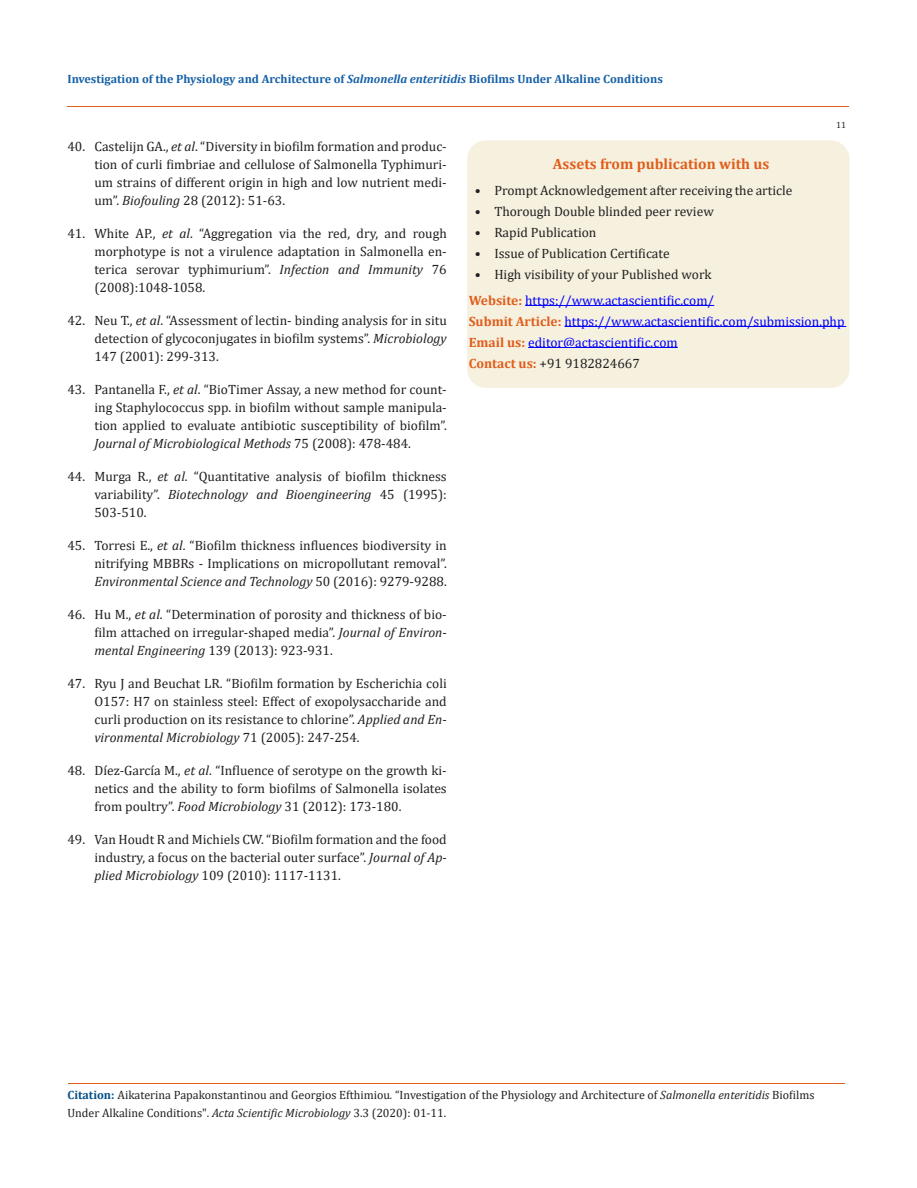
<style>
.page{position:relative;width:917px;height:1188px;background:#fff}
.page>*{position:absolute;margin:0;border:0;box-sizing:border-box;transform-origin:0 0}
.t1{font:700 15px "Cambria";color:#e05d1a}
.t2{font:13.5px/18px "Cambria";color:#231f20;text-align:justify}
.t3{font:13.5px "Cambria";color:#00f}
.t4{font:12px/18px "Cambria";color:#231f20}
.t5{font:700 12px "Cambria";color:#1560a6}
.t6{font:9px "Cambria";color:#231f20}
.s1{font-style:italic}
.s2{font-weight:700;color:#e05d1a}
.s3{font-weight:700;color:#035089}
</style>
<div class="page">
<hr style="left:67px;top:106px;width:782px;height:1px;background:#e05d1a">
<div style="left:468px;top:141px;width:380px;height:246px;background:#f6f0df;border-radius:18px"></div>
<div style="left:467px;top:140px;width:382px;height:248px;border:2px solid #f6f0df;border-radius:18px"></div>
<hr style="left:525px;top:305px;width:189px;height:1px;background:#00f">
<hr style="left:564px;top:326px;width:282px;height:1px;background:#00f">
<hr style="left:528px;top:347px;width:149px;height:1px;background:#00f">
<hr style="left:69px;top:1084px;width:775px;height:1px;background:#e05d1a">
<p class="t5" style="left:67px;top:70px;width:597px">Investigation of the Physiology and Architecture of <span class="s1">Salmonella enteritidis</span> Biofilms Under Alkaline Conditions</p>
<p class="t6" style="left:836px;top:120px;width:11px">11</p>
<p class="t2" style="left:94px;top:137px;width:354px;text-indent:-27px">40. Castelijn GA., <span class="s1">et al</span>. “Diversity in biofilm formation and produc&shy;tion of curli fimbriae and cellulose of Salmonella Typhimuri&shy;um strains of different origin in high and low nutrient medi&shy;um”. <span class="s1">Biofouling</span> 28 (2012): 51-63.</p>
<p class="t2" style="left:94px;top:224px;width:354px;text-indent:-27px">41. White AP., <span class="s1">et al</span>. “Aggregation via the red, dry, and rough morphotype is not a virulence adaptation in Salmonella en&shy;terica serovar typhimurium”. <span class="s1">Infection and Immunity</span> 76 (2008):1048-1058.</p>
<p class="t2" style="left:94px;top:311px;width:354px;text-indent:-27px">42. Neu T., <span class="s1">et al</span>. “Assessment of lectin- binding analysis for in situ detection of glycoconjugates in biofilm systems”. <span class="s1">Microbiology </span>147 (2001): 299-313.</p>
<p class="t2" style="left:94px;top:380px;width:354px;text-indent:-27px">43. Pantanella F., <span class="s1">et al</span>. “BioTimer Assay, a new method for count&shy;ing Staphylococcus spp. in biofilm without sample manipula&shy;tion applied to evaluate antibiotic susceptibility of biofilm”.<br><span class="s1">Journal of Microbiological Methods</span> 75 (2008): 478-484.</p>
<p class="t2" style="left:94px;top:467px;width:354px;text-indent:-27px">44. Murga R., <span class="s1">et al</span>. “Quantitative analysis of biofilm thickness variability”. <span class="s1">Biotechnology and Bioengineering</span> 45 (1995):<br>503-510.</p>
<p class="t2" style="left:94px;top:536px;width:354px;text-indent:-27px">45. Torresi E., <span class="s1">et al</span>. “Biofilm thickness influences biodiversity in nitrifying MBBRs - Implications on micropollutant removal”.<br><span class="s1">Environmental Science and Technology</span> 50 (2016): 9279-9288.</p>
<p class="t2" style="left:94px;top:605px;width:354px;text-indent:-27px">46. Hu M., <span class="s1">et al</span>. “Determination of porosity and thickness of bio&shy;film attached on irregular-shaped media”. <span class="s1">Journal of Environ&shy;mental Engineering</span> 139 (2013): 923-931.</p>
<p class="t2" style="left:94px;top:674px;width:354px;text-indent:-27px">47. Ryu J and Beuchat LR. “Biofilm formation by Escherichia coli O157: H7 on stainless steel: Effect of exopolysaccharide and curli production on its resistance to chlorine”. <span class="s1">Applied and En&shy;vironmental Microbiology</span> 71 (2005): 247-254.</p>
<p class="t2" style="left:94px;top:761px;width:354px;text-indent:-27px">48. Díez-García M., <span class="s1">et al</span>. “Influence of serotype on the growth ki&shy;netics and the ability to form biofilms of Salmonella isolates from poultry”. <span class="s1">Food Microbiology</span> 31 (2012): 173-180.</p>
<p class="t2" style="left:94px;top:830px;width:354px;text-indent:-27px">49. Van Houdt R and Michiels CW. “Biofilm formation and the food industry, a focus on the bacterial outer surface”. <span class="s1">Journal of Ap&shy;plied Microbiology</span> 109 (2010): 1117-1131.</p>
<p class="t1" style="left:553px;top:154px;width:218px">Assets from publication with us</p>
<p class="t2" style="left:475px;top:181px;width:319px">• Prompt Acknowledgement after receiving the article</p>
<p class="t2" style="left:475px;top:202px;width:240px">• Thorough Double blinded peer review</p>
<p class="t2" style="left:475px;top:223px;width:123px">• Rapid Publication</p>
<p class="t2" style="left:475px;top:244px;width:196px">• Issue of Publication Certificate</p>
<p class="t2" style="left:475px;top:265px;width:238px">• High visibility of your Published work</p>
<p class="t3" style="left:468px;top:292px;width:247px"><span class="s2">Website:</span> https://www.actascientific.com/</p>
<p class="t3" style="left:468px;top:313px;width:377px"><span class="s2">Submit Article:</span> https://www.actascientific.com/submission.php</p>
<p class="t3" style="left:468px;top:334px;width:210px"><span class="s2">Email us:</span> editor@actascientific.com</p>
<p class="t2" style="left:468px;top:354px;width:173px"><span class="s2">Contact us:</span> +91 9182824667</p>
<p class="t4" style="left:67px;top:1086px;width:748px"><span class="s3">Citation:</span> Aikaterina Papakonstantinou and Georgios Efthimiou<span class="s1">.</span> “Investigation of the Physiology and Architecture of <span class="s1">Salmonella enteritidis</span> Biofilms<br>Under Alkaline Conditions". <span class="s1">Acta Scientific Microbiology</span> 3.3 (2020): 01-11.</p>
</div>
